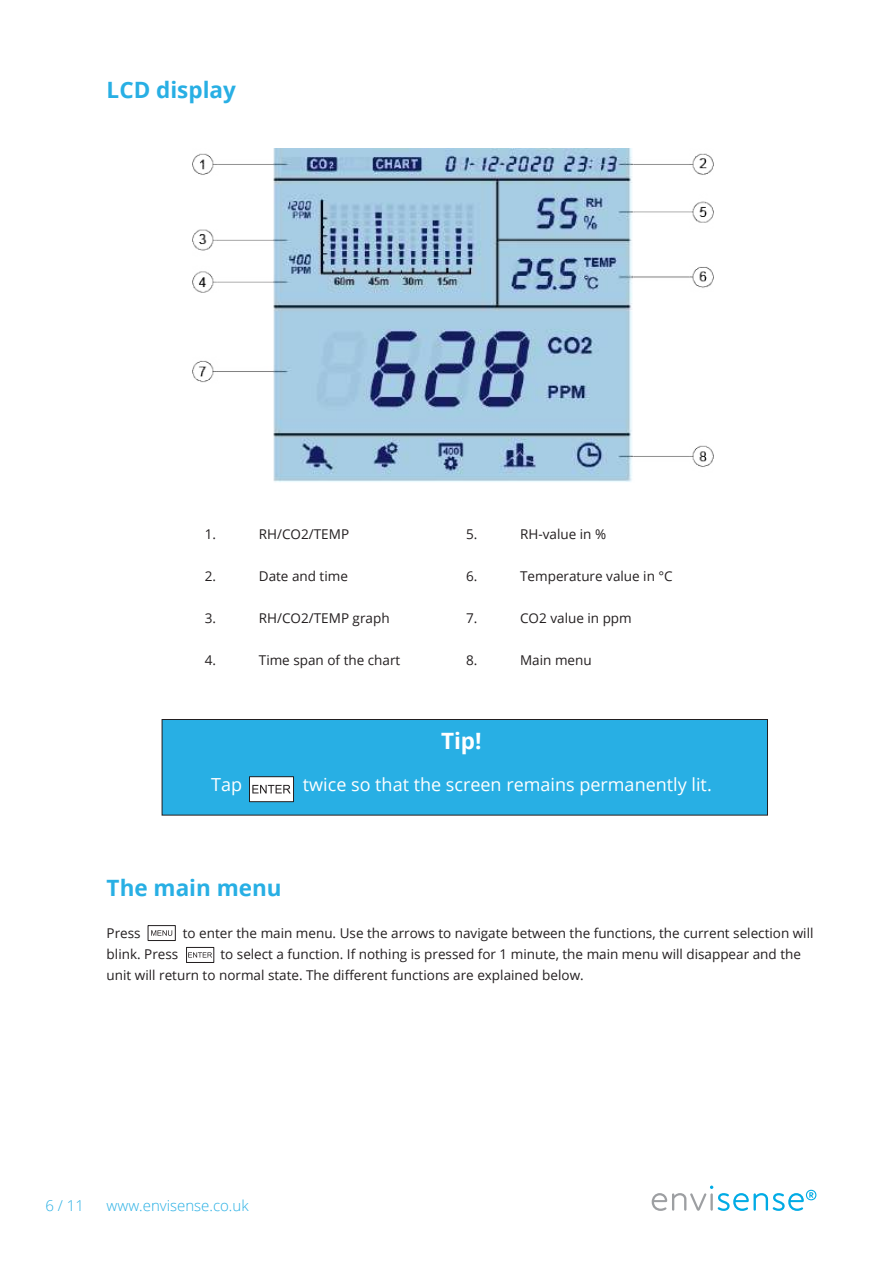
<style>
.page{position:relative;width:893px;height:1263px;background:#fff}
.page>*{position:absolute;margin:0;border:0;box-sizing:border-box;transform-origin:0 0}
.t1{font:700 22.5px "Open Sans";color:#28afe4}
.t2{font:700 22.5px "Open Sans";color:#fff}
.t3{font:18px "Open Sans";color:#fff}
.t4{font:300 15px "Open Sans";color:#28afe4}
.t5{font:13.5px/21px "Open Sans";color:#231f20}
</style>
<div class="page">
<svg style="left:652px;top:1185px;width:164px;height:26px"></svg>
<img style="left:192px;top:149px;width:522px;height:333px">
<div style="left:162px;top:719px;width:605px;height:96px;background:#28afe4"></div>
<div style="left:162px;top:719px;width:606px;height:96px;border:1px solid #231f20"></div>
<div style="left:249px;top:777px;width:44px;height:25px;background:#fff"></div>
<div style="left:249px;top:776px;width:45px;height:26px;border:1px solid #231f20"></div>
<svg style="left:252px;top:785px;width:39px;height:8px"></svg>
<div style="left:148px;top:925px;width:28px;height:16px;border:1px solid #231f20"></div>
<svg style="left:151px;top:930px;width:21px;height:6px"></svg>
<div style="left:186px;top:947px;width:28px;height:16px;border:1px solid #231f20"></div>
<svg style="left:188px;top:952px;width:24px;height:5px"></svg>
<h1 class="t1" style="left:107px;top:73px;width:131px">LCD display</h1>
<p class="t5" style="left:205px;top:523px;width:13px">1.</p>
<p class="t5" style="left:259px;top:523px;width:92px">RH/CO2/TEMP</p>
<p class="t5" style="left:205px;top:565px;width:13px">2.</p>
<p class="t5" style="left:259px;top:565px;width:91px">Date and time</p>
<p class="t5" style="left:205px;top:607px;width:13px">3.</p>
<p class="t5" style="left:259px;top:607px;width:132px">RH/CO2/TEMP graph</p>
<p class="t5" style="left:205px;top:649px;width:13px">4.</p>
<p class="t5" style="left:259px;top:649px;width:143px">Time span of the chart</p>
<p class="t5" style="left:466px;top:523px;width:13px">5.</p>
<p class="t5" style="left:520px;top:523px;width:88px">RH-value in %</p>
<p class="t5" style="left:466px;top:565px;width:13px">6.</p>
<p class="t5" style="left:520px;top:565px;width:154px">Temperature value in °C</p>
<p class="t5" style="left:466px;top:607px;width:13px">7.</p>
<p class="t5" style="left:520px;top:607px;width:113px">CO2 value in ppm</p>
<p class="t5" style="left:466px;top:649px;width:13px">8.</p>
<p class="t5" style="left:520px;top:649px;width:73px">Main menu</p>
<h1 class="t2" style="left:441px;top:724px;width:42px">Tip!</h1>
<h2 class="t3" style="left:211px;top:772px;width:32px">Tap</h2>
<h2 class="t3" style="left:303px;top:772px;width:410px">twice so that the screen remains permanently lit.</h2>
<h1 class="t1" style="left:107px;top:871px;width:177px">The main menu</h1>
<p class="t5" style="left:107px;top:922px;width:36px">Press</p>
<p class="t5" style="left:183px;top:922px;width:632px">to enter the main menu. Use the arrows to navigate between the functions, the current selection will</p>
<p class="t5" style="left:107px;top:943px;width:73px">blink. Press</p>
<p class="t5" style="left:107px;top:943px;width:696px;text-indent:114px">to select a function. If nothing is pressed for 1 minute, the main menu will disappear and the unit will return to normal state. The different functions are explained below.</p>
<p class="t4" style="left:45px;top:1195px;width:40px">6 / 11</p>
<p class="t4" style="left:107px;top:1195px;width:143px">www.envisense.co.uk</p>
</div>
